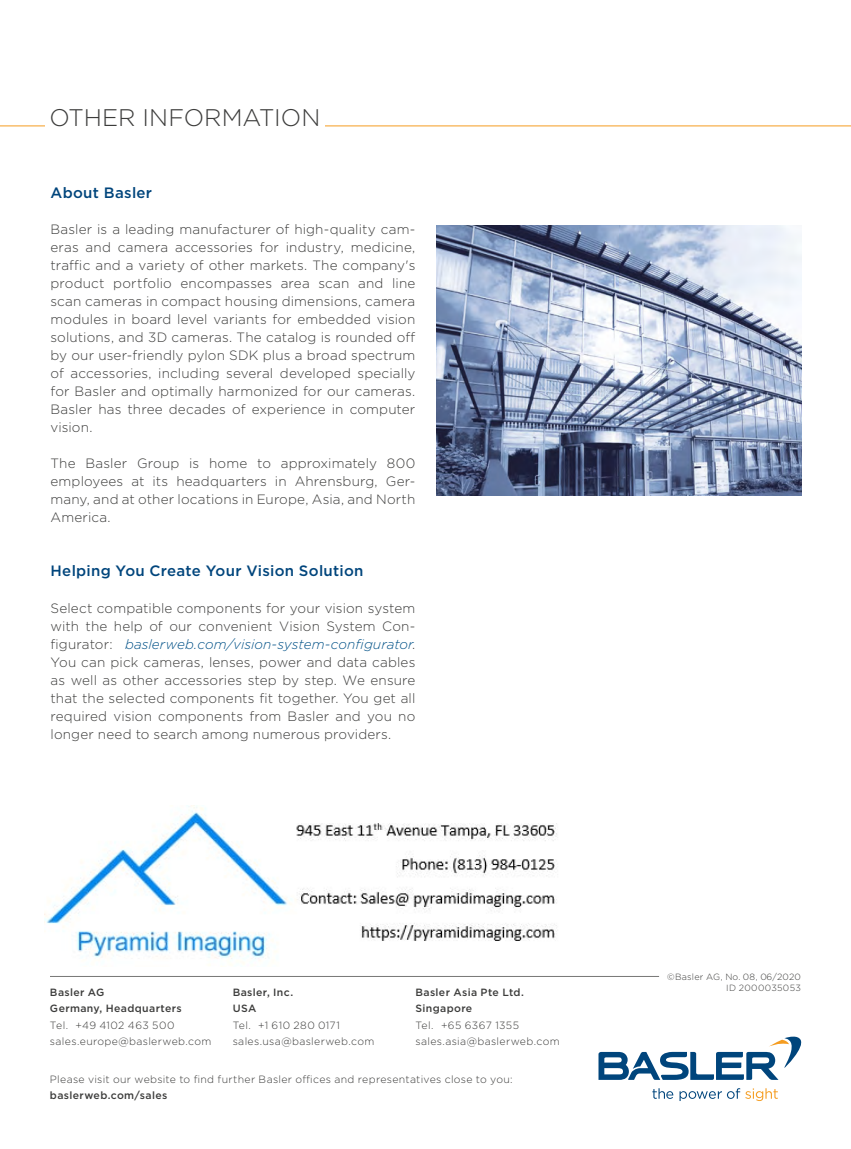
<style>
.page{position:relative;width:851px;height:1149px;background:#fff}
.page>*{position:absolute;margin:0;border:0;box-sizing:border-box;transform-origin:0 0}
.t1{font:300 24px "Gotham";color:#3c3c3b}
.t2{font:500 15px "Gotham";letter-spacing:.02em;color:#00457c}
.t3{font:300 13.5px/18px "Gotham";letter-spacing:.015em;color:#3c3c3b;text-align:justify}
.t4{font:300 10.5px/16.2px "Gotham";letter-spacing:.03em;color:#3c3c3b}
.t5{font:500 10.5px/16.2px "Gotham";letter-spacing:.035em;color:#3c3c3b}
.t6{font:300 9px/10.8px "Gotham";letter-spacing:.03em;color:#3c3c3b;text-align:right}
.s1{font-style:italic;color:#005187}
</style>
<div class="page">
<img style="left:436px;top:225px;width:365px;height:270px">
<hr style="left:0;top:125px;width:850px;height:1px;background:#f59d21">
<svg style="left:598px;top:1036px;width:203px;height:43px"></svg>
<svg style="left:652px;top:1088px;width:21px;height:10px"></svg>
<svg style="left:679px;top:1088px;width:98px;height:12px"></svg>
<hr style="left:50px;top:975px;width:609px;height:1px;background:#777776">
<div style="left:45px;top:94px;width:280px;height:36px;background:#fff"></div>
<img style="left:45px;top:805px;width:512px;height:160px">
<h1 class="t1" style="left:49px;top:102px;width:272px">OTHER INFORMATION</h1>
<p class="t2" style="left:50px;top:183px;width:103px">About Basler</p>
<p class="t3" style="left:50px;top:220px;width:366px">Basler is a leading manufacturer of high-quality cam&shy;eras and camera accessories for industry, medicine, traffic and a variety of other markets. The company's product portfolio encompasses area scan and line scan cameras in compact housing dimensions, camera modules in board level variants for embedded vision solutions, and 3D cameras. The catalog is rounded off by our user-friendly pylon SDK plus a broad spectrum of accessories, including several developed specially for Basler and optimally harmonized for our cameras.<br>Basler has three decades of experience in computer vision.</p>
<p class="t3" style="left:50px;top:454px;width:366px">The Basler Group is home to approximately 800 employees at its headquarters in Ahrensburg, Ger&shy;many, and at other locations in Europe, Asia, and North America.</p>
<p class="t2" style="left:50px;top:561px;width:314px">Helping You Create Your Vision Solution</p>
<p class="t3" style="left:50px;top:598px;width:366px">Select compatible components for your vision system with the help of our convenient Vision System Con&shy;figurator: <span class="s1">baslerweb.com/vision-system-configurator</span>.<br>You can pick cameras, lenses, power and data cables as well as other accessories step by step. We ensure that the selected components fit together. You get all required vision components from Basler and you no longer need to search among numerous providers.</p>
<p class="t5" style="left:50px;top:983px;width:133px">Basler AG<br>Germany, Headquarters</p>
<p class="t4" style="left:50px;top:1016px;width:163px">Tel. +49 4102 463 500 sales.europe@baslerweb.com</p>
<p class="t5" style="left:233px;top:983px;width:62px">Basler, Inc.<br>USA</p>
<p class="t4" style="left:233px;top:1016px;width:143px">Tel. +1 610 280 0171 sales.usa@baslerweb.com</p>
<p class="t5" style="left:415px;top:983px;width:110px">Basler Asia Pte Ltd.<br>Singapore</p>
<p class="t4" style="left:415px;top:1016px;width:146px">Tel. +65 6367 1355 sales.asia@baslerweb.com</p>
<p class="t4" style="left:50px;top:1070px;width:464px">Please visit our website to find further Basler offices and representatives close to you:</p>
<p class="t5" style="left:50px;top:1086px;width:119px">baslerweb.com/sales</p>
<p class="t6" style="left:667px;top:970px;width:135px">©Basler AG, No. 08, 06/2020<br>ID 2000035053</p>
</div>
